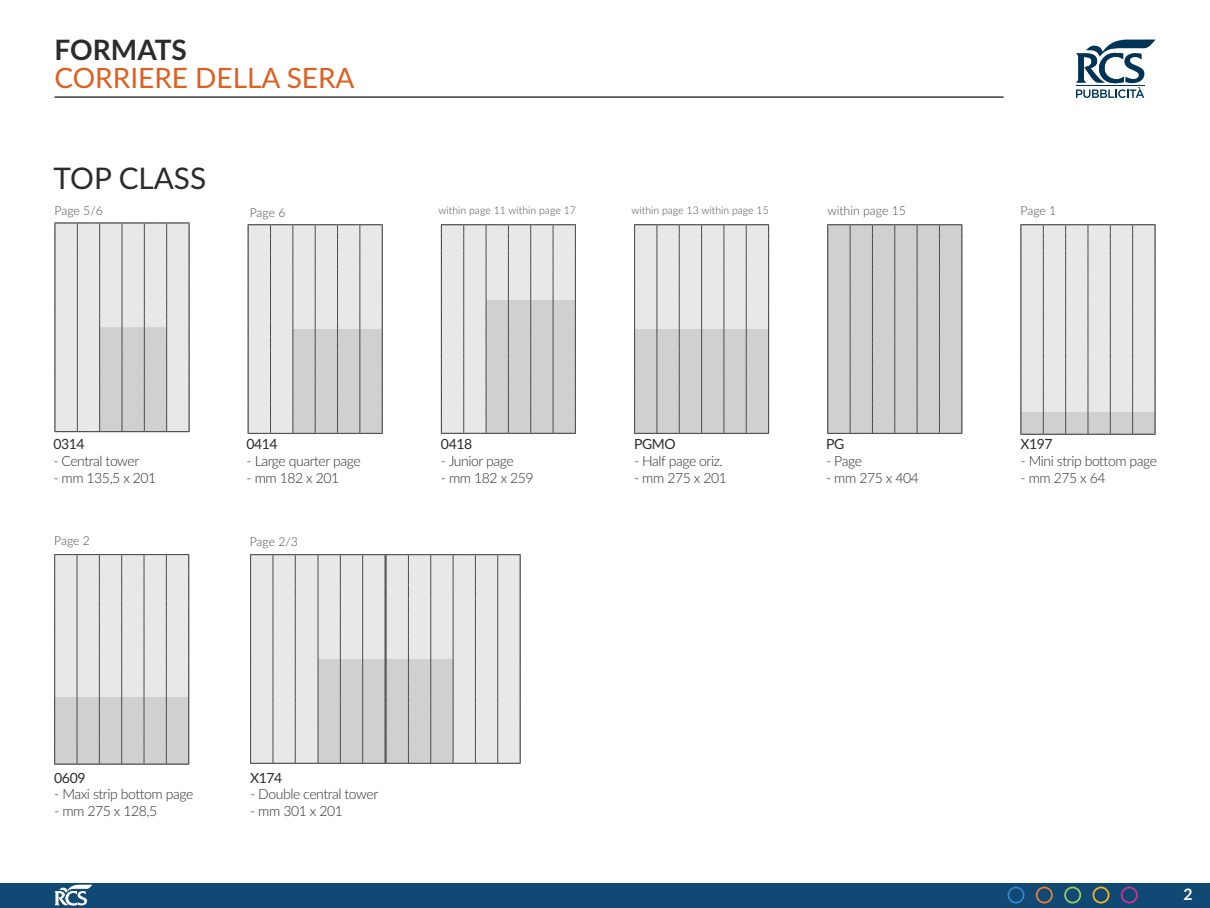
<style>
.page{position:relative;width:1210px;height:908px;background:#fff}
.page>*{position:absolute;margin:0;border:0;box-sizing:border-box;transform-origin:0 0}
.t1{font:29.75px "Lato";color:#2c2c2c}
.t2{font:28px "Lato";color:#de5f1f}
.t3{font:700 28px "Lato";color:#2c2c2c}
.t4{font:700 15.75px "Lato";color:#fff}
.t5{font:300 14px "Lato";letter-spacing:-.03em;color:#2c2c2c}
.t6{font:14px "Lato";letter-spacing:-.03em;color:#2c2c2c}
.t7{font:300 12.25px "Lato";color:#4b4b4b}
.t8{font:300 10.5px "Lato";color:#4b4b4b}
</style>
<div class="page">
<hr style="left:55px;top:96px;width:948px;height:2px;background:#565656">
<div style="left:0;top:883px;width:1210px;height:24px;background:#114975"></div>
<svg style="left:1076px;top:40px;width:79px;height:58px"></svg>
<svg style="left:441px;top:224px;width:135px;height:209px;background:#d5d5d5"></svg>
<svg style="left:634px;top:224px;width:135px;height:210px;background:#d3d3d3"></svg>
<svg style="left:1020px;top:224px;width:135px;height:210px;background:#dcdcdc"></svg>
<svg style="left:250px;top:554px;width:270px;height:209px;background:#d8d8d8"></svg>
<svg style="left:827px;top:224px;width:135px;height:210px;background:#c7c7c7"></svg>
<svg style="left:248px;top:224px;width:135px;height:210px;background:#d6d6d6"></svg>
<svg style="left:54px;top:554px;width:135px;height:210px;background:#d7d7d7"></svg>
<svg style="left:55px;top:222px;width:135px;height:210px;background:#d9d9d9"></svg>
<h2 class="t3" style="left:55px;top:29px;width:134px">FORMATS</h2>
<h2 class="t2" style="left:55px;top:57px;width:195px">CORRIERE DELLA</h2>
<h2 class="t2" style="left:287px;top:57px;width:64px">SERA</h2>
<h1 class="t1" style="left:54px;top:156px;width:154px">TOP CLASS</h1>
<p class="t7" style="left:55px;top:202px;width:50px">Page 5/6</p>
<p class="t7" style="left:250px;top:204px;width:37px">Page 6</p>
<p class="t8" style="left:438px;top:203px;width:139px">within page 11 within page 17</p>
<p class="t8" style="left:631px;top:203px;width:139px">within page 13 within page 15</p>
<p class="t7" style="left:827px;top:202px;width:80px">within page 15</p>
<p class="t7" style="left:1020px;top:202px;width:37px">Page 1</p>
<p class="t6" style="left:53px;top:434px;width:33px">0314</p>
<p class="t5" style="left:53px;top:451px;width:87px">- Central tower</p>
<p class="t5" style="left:53px;top:467px;width:105px">- mm 135,5 x 201</p>
<p class="t7" style="left:54px;top:531px;width:37px">Page 2</p>
<p class="t6" style="left:246px;top:434px;width:33px">0414</p>
<p class="t5" style="left:246px;top:451px;width:116px">- Large quarter page</p>
<p class="t5" style="left:246px;top:467px;width:94px">- mm 182 x 201</p>
<p class="t7" style="left:250px;top:532px;width:50px">Page 2/3</p>
<p class="t6" style="left:441px;top:434px;width:33px">0418</p>
<p class="t5" style="left:441px;top:451px;width:74px">- Junior page</p>
<p class="t5" style="left:441px;top:467px;width:94px">- mm 182 x 259</p>
<p class="t6" style="left:634px;top:434px;width:43px">PGMO</p>
<p class="t5" style="left:634px;top:451px;width:90px">- Half page oriz.</p>
<p class="t5" style="left:634px;top:467px;width:94px">- mm 275 x 201</p>
<p class="t6" style="left:826px;top:434px;width:20px">PG</p>
<p class="t5" style="left:826px;top:451px;width:37px">- Page</p>
<p class="t5" style="left:826px;top:467px;width:94px">- mm 275 x 404</p>
<p class="t6" style="left:1020px;top:434px;width:34px">X197</p>
<p class="t5" style="left:1020px;top:451px;width:138px">- Mini strip bottom page</p>
<p class="t5" style="left:1020px;top:467px;width:87px">- mm 275 x 64</p>
<p class="t6" style="left:54px;top:767px;width:33px">0609</p>
<p class="t5" style="left:54px;top:784px;width:141px">- Maxi strip bottom page</p>
<p class="t5" style="left:54px;top:801px;width:105px">- mm 275 x 128,5</p>
<p class="t6" style="left:250px;top:767px;width:34px">X174</p>
<p class="t5" style="left:250px;top:784px;width:130px">- Double central tower</p>
<p class="t5" style="left:250px;top:801px;width:94px">- mm 301 x 201</p>
<p class="t4" style="left:1183px;top:882px;width:11px">2</p>
</div>
